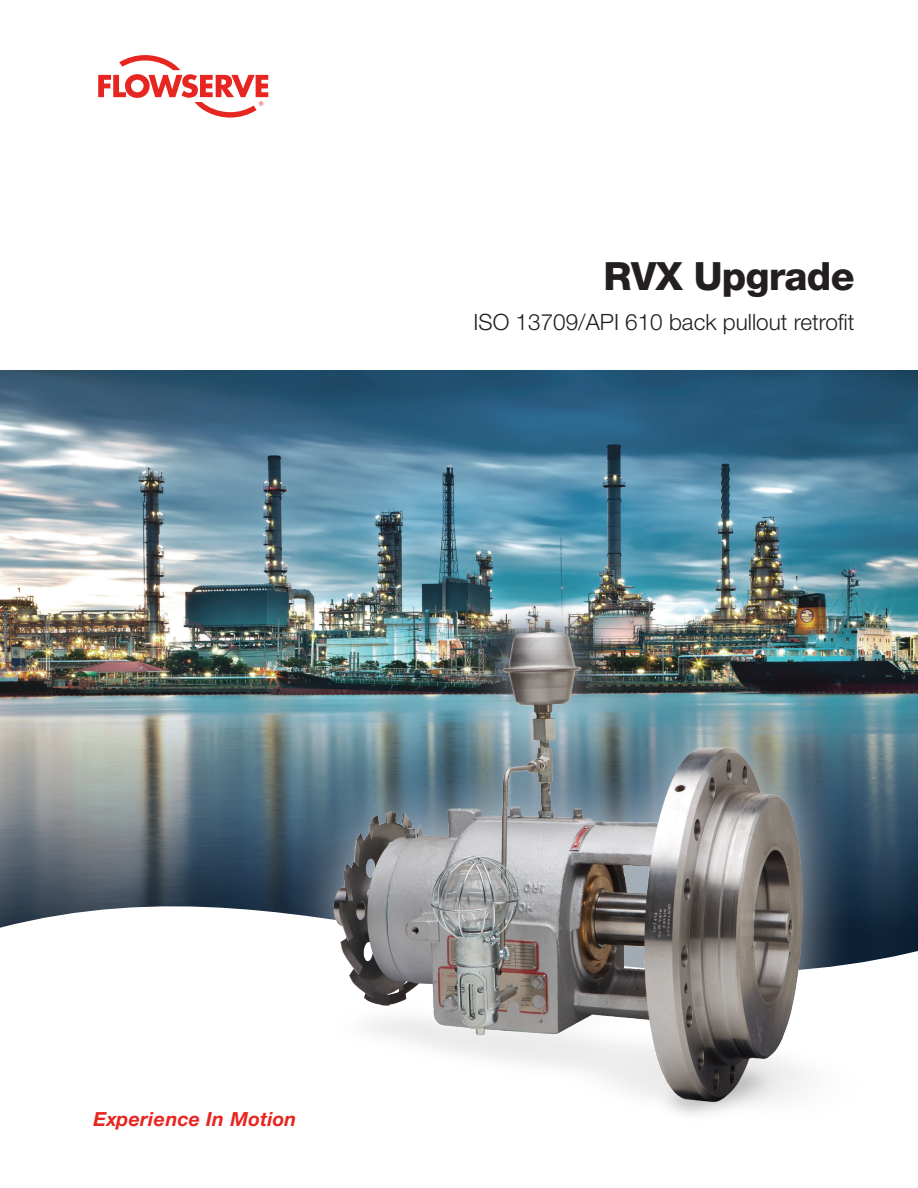
<style>
.page{position:relative;width:918px;height:1188px;background:#fff}
.page>*{position:absolute;margin:0;border:0;box-sizing:border-box;transform-origin:0 0}
.t1{font:800 39px "Helvetica Neue LT Std";letter-spacing:-.02em;color:#231f20}
.Brochure_Sub_Title_2{font:300 22.5px "Helvetica Neue LT Std";color:#231f20}
.t2{font:italic 700 19.5px "Helvetica Neue LT Std";letter-spacing:.015em;color:#e72621}
</style>
<div class="page">
<img style="left:0;top:370px;width:918px;height:306px">
<img style="left:0;top:676px;width:202px;height:167px">
<svg style="left:0;top:843px;width:202px;height:85px"></svg>
<svg style="left:98px;top:55px;width:170px;height:63px"></svg>
<div style="left:281px;top:579px;width:584px;height:580px;background:#fff;opacity:.7"></div>
<img style="left:202px;top:609px;width:716px;height:526px">
<h1 class="t1" style="left:604px;top:253px;width:253px">RVX Upgrade</h1>
<p class="Brochure_Sub_Title_2" style="left:474px;top:308px;width:382px">ISO 13709/API 610 back pullout retrofit</p>
<p class="t2" style="left:93px;top:1107px;width:205px">Experience In Motion</p>
</div>
